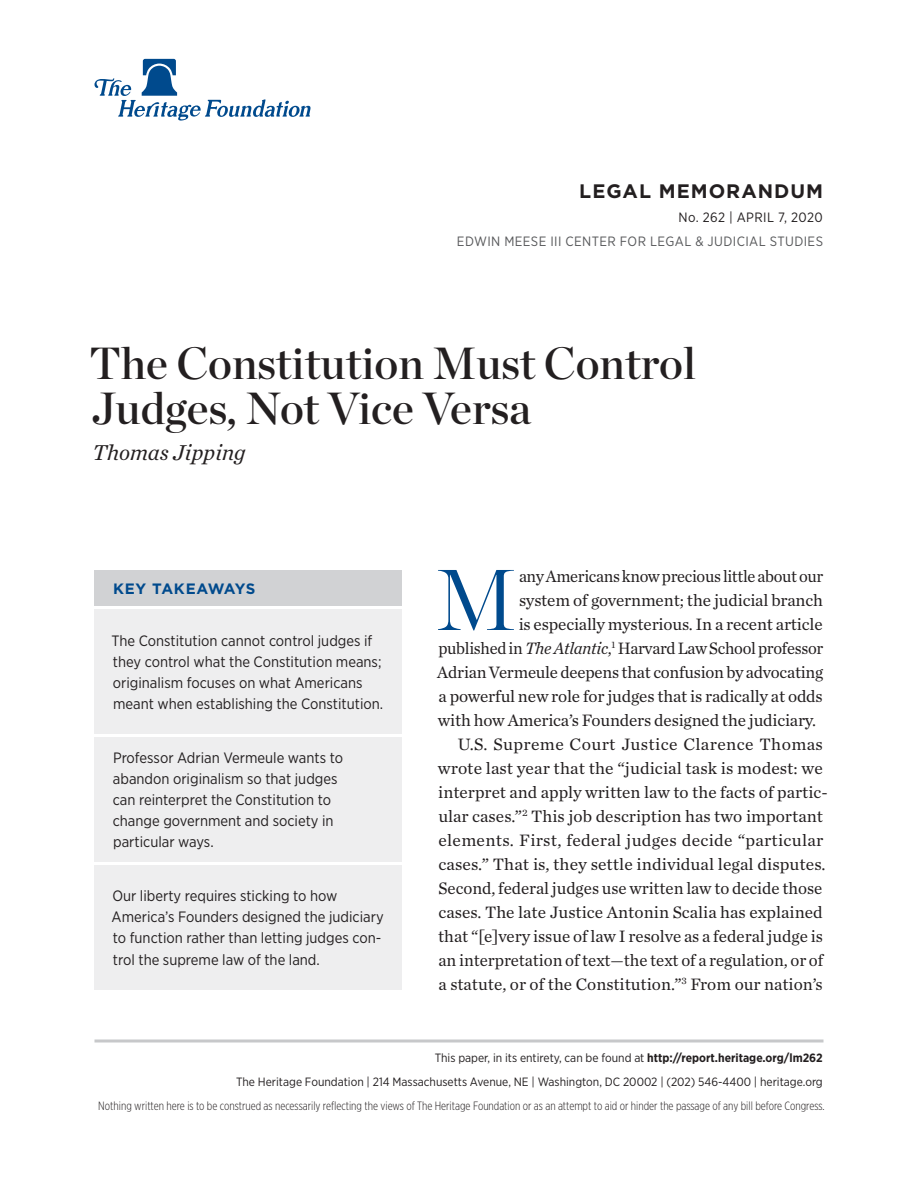
<style>
.page{position:relative;width:918px;height:1188px;background:#fff}
.page>*{position:absolute;margin:0;border:0;box-sizing:border-box;transform-origin:0 0}
.Body_Text___DROP_CAP{font:300 86.1px "Chronicle Display";color:#004a8d}
.Paper_Title{font:45px/45px "Chronicle Display Semi";color:#231f20}
.Byline{font:italic 22.5px "Chronicle Text G1";color:#231f20}
.t1{font:700 19.5px "Gotham";letter-spacing:.05em;color:#231f20}
.Body_Text{font:17.25px/24px "Chronicle Text G1";color:#231f20}
.Body_Text___DROP_CAP-2{font:17.25px "Chronicle Text G1";letter-spacing:-.01em;color:#231f20}
.Body_Text___DROP_CAP-3{font:17.25px "Chronicle Text G1";letter-spacing:-.01em;color:#231f20;scale:.96 1}
.Key_Takeaways{font:15px/21px "Gotham Narrow";color:#231f20}
.Key_Takeaways___HEAD{font:700 15px "Gotham";letter-spacing:.03em;color:#004a8d}
.t2{font:13.5px "Gotham Narrow";letter-spacing:.03em;color:#57585a}
.t3{font:13.5px "Gotham Narrow";letter-spacing:.03em;color:#231f20}
.t4{font:12px/24px "Gotham Narrow";color:#231f20;text-align:right}
.t5{font:300 12px "Gotham X Narrow";color:#231f20}
.s1{font-style:italic}
.s2{font-weight:700}
</style>
<div class="page">
<hr style="left:94px;top:1040px;width:730px;height:2px;background:#c7c8ca">
<svg style="left:94px;top:59px;width:216px;height:62px"></svg>
<div style="left:94px;top:609px;width:308px;height:125px;background:#eeeeef"></div>
<div style="left:94px;top:570px;width:308px;height:36px;background:#d1d2d4"></div>
<div style="left:94px;top:737px;width:308px;height:125px;background:#eeeeef"></div>
<div style="left:94px;top:865px;width:308px;height:125px;background:#eeeeef"></div>
<p class="t1" style="left:579px;top:178px;width:245px">LEGAL MEMORANDUM</p>
<p class="t3" style="left:678px;top:209px;width:146px">No. 262 | April 7, 2020</p>
<p class="t2" style="left:457px;top:233px;width:368px">EDWI N MEESE III CENTER FOR LEGAL &amp; JUDICIAL STUDI ES</p>
<p class="Paper_Title" style="left:90px;top:338px;width:608px">The Constitution Must Control<br>Judges, Not Vice Versa</p>
<p class="Byline" style="left:92px;top:436px;width:155px">Thomas Jipping</p>
<p class="Key_Takeaways___HEAD" style="left:113px;top:579px;width:144px">KEY TAKEAWAYS</p>
<p class="Key_Takeaways" style="left:112px;top:630px;width:273px">The Constitution cannot control judges if they control what the Constitution means; originalism focuses on what Americans meant when establishing the Constitution.</p>
<p class="Key_Takeaways" style="left:113px;top:747px;width:232px">Professor Adrian Vermeule wants to abandon originalism so that judges can reinterpret the Constitution to change government and society in particular ways.</p>
<p class="Key_Takeaways" style="left:112px;top:885px;width:274px">Our liberty requires sticking to how America’s Founders designed the judiciary to function rather than letting judges con&shy;trol the supreme law of the land.</p>
<p class="Body_Text___DROP_CAP" style="left:436px;top:534px;width:82px">M</p>
<p class="Body_Text___DROP_CAP-3" style="left:519px;top:563px;width:318px">any Americans know precious little about our</p>
<p class="Body_Text___DROP_CAP-2" style="left:519px;top:587px;width:305px">system of government; the judicial branch</p>
<p class="Body_Text___DROP_CAP-2" style="left:519px;top:611px;width:305px">is especially mysterious. In a recent article</p>
<p class="Body_Text___DROP_CAP-3" style="left:438px;top:635px;width:403px">published in <span class="s1">The Atlantic</span>,<sup>1</sup> Harvard Law School professor</p>
<p class="Body_Text___DROP_CAP-2" style="left:437px;top:659px;width:388px">Adrian Vermeule deepens that confusion by advocating</p>
<p class="Body_Text___DROP_CAP-2" style="left:439px;top:683px;width:386px">a powerful new role for judges that is radically at odds</p>
<p class="Body_Text___DROP_CAP-2" style="left:438px;top:707px;width:380px">with how America’s Founders designed the judiciary.</p>
<p class="Body_Text" style="left:438px;top:731px;width:391px;text-indent:20px">U.S. Supreme Court Justice Clarence Thomas wrote last year that the “judicial task is modest: we interpret and apply written law to the facts of partic&shy;ular cases.”<sup>2</sup> This job description has two important elements. First, federal judges decide “particular cases.” That is, they settle individual legal disputes.<br>Second, federal judges use written law to decide those cases. The late Justice Antonin Scalia has explained that “[e]very issue of law I resolve as a federal judge is an interpretation of text—the text of a regulation, or of a statute, or of the Constitution.”<sup>3</sup> From our nation’s</p>
<p class="t4" style="left:236px;top:1046px;width:588px">This paper, in its entirety, can be found at <span class="s2">http://report.heritage.org/lm262<br></span>The Heritage Foundation | 214 Massachusetts Avenue, NE | Washington, DC 20002 | (202) 546-4400 | heritage.org</p>
<p class="t5" style="left:98px;top:1099px;width:728px">Nothing written here is to be construed as necessarily reflecting the views of The Heritage Foundation or as an attempt to aid or hinder the passage of any bill before Congress.</p>
</div>
